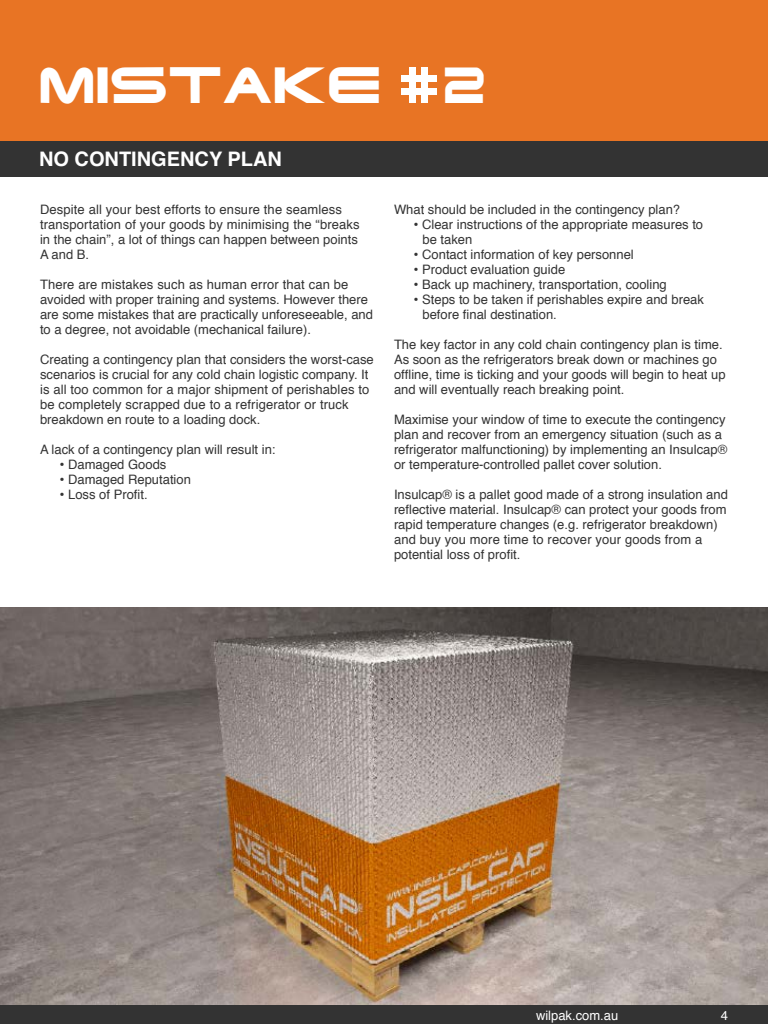
<style>
.page{position:relative;width:768px;height:1024px;background:#fff}
.page>*{position:absolute;margin:0;border:0;box-sizing:border-box;transform-origin:0 0}
.t1{font:47.8px "Eyechart Display Caps S Si";color:#fff}
.t2{font:47.3px "Eyechart Display Caps S Si";color:#fff}
.t3{font:700 20px "Helvetica";color:#fff}
.t4{font:13px/15px "Helvetica";color:#333}
.t5{font:13px "Helvetica";color:#fff}
.s1{font-family:"Arial"}
</style>
<div class="page">
<div style="left:0;top:1005px;width:768px;height:19px;background:#333"></div>
<img style="left:0;top:607px;width:768px;height:398px">
<div style="left:0;top:8px;width:768px;height:169px;background:#333"></div>
<div style="left:0;top:0;width:768px;height:140px;background:#e87424"></div>
<div style="left:401px;top:75px;width:36px;height:7px;background:#fff"></div>
<div style="left:401px;top:88px;width:36px;height:6px;background:#fff"></div>
<div style="left:409px;top:67px;width:6px;height:36px;background:#fff"></div>
<div style="left:421px;top:67px;width:6px;height:36px;background:#fff"></div>
<h1 class="t1" style="left:38px;top:62px;width:344px">MISTAKE</h1>
<h2 class="t2" style="left:443px;top:63px;width:44px">2</h2>
<h3 class="t3" style="left:39px;top:143px;width:244px">NO CONTINGENCY PLAN</h3>
<p class="t4" style="left:40px;top:203px;width:321px">Despite all your best efforts to ensure the seamless transportation of your goods by minimising the “breaks in the chain”, a lot of things can happen between points A and B.</p>
<p class="t4" style="left:40px;top:278px;width:335px">There are mistakes such as human error that can be avoided with proper training and systems. However there are some mistakes that are practically unforeseeable, and to a degree, not avoidable (mechanical failure).</p>
<p class="t4" style="left:40px;top:353px;width:335px">Creating a contingency plan that considers the worst-case scenarios is crucial for any cold chain logistic company. It is all too common for a major shipment of perishables to be completely scrapped due to a refrigerator or truck breakdown en route to a loading dock.</p>
<p class="t4" style="left:40px;top:443px;width:237px">A lack of a contingency plan will result in:</p>
<p class="t4" style="left:60px;top:458px;width:108px"><span class="s1">•</span> Damaged Goods</p>
<p class="t4" style="left:60px;top:473px;width:133px"><span class="s1">•</span> Damaged Reputation</p>
<p class="t4" style="left:60px;top:488px;width:89px"><span class="s1">•</span> Loss of Profit.</p>
<p class="t4" style="left:394px;top:203px;width:288px">What should be included in the contingency plan?</p>
<p class="t4" style="left:422px;top:218px;width:282px;text-indent:-9px"><span class="s1">•</span> Clear instructions of the appropriate measures to be taken</p>
<p class="t4" style="left:414px;top:248px;width:221px"><span class="s1">•</span> Contact information of key personnel</p>
<p class="t4" style="left:414px;top:263px;width:153px"><span class="s1">•</span> Product evaluation guide</p>
<p class="t4" style="left:414px;top:278px;width:254px"><span class="s1">•</span> Back up machinery, transportation, cooling</p>
<p class="t4" style="left:422px;top:293px;width:283px;text-indent:-8px"><span class="s1">•</span> Steps to be taken if perishables expire and break before final destination.</p>
<p class="t4" style="left:394px;top:338px;width:333px">The key factor in any cold chain contingency plan is time.<br>As soon as the refrigerators break down or machines go offline, time is ticking and your goods will begin to heat up and will eventually reach breaking point.</p>
<p class="t4" style="left:394px;top:413px;width:335px">Maximise your window of time to execute the contingency plan and recover from an emergency situation (such as a refrigerator malfunctioning) by implementing an Insulcap® or temperature-controlled pallet cover solution.</p>
<p class="t4" style="left:394px;top:488px;width:336px">Insulcap® is a pallet good made of a strong insulation and reflective material. Insulcap® can protect your goods from rapid temperature changes (e.g. refrigerator breakdown) and buy you more time to recover your goods from a potential loss of profit.</p>
<p class="t5" style="left:536px;top:1005px;width:84px">wilpak.com.au</p>
<p class="t5" style="left:721px;top:1005px;width:9px">4</p>
</div>
